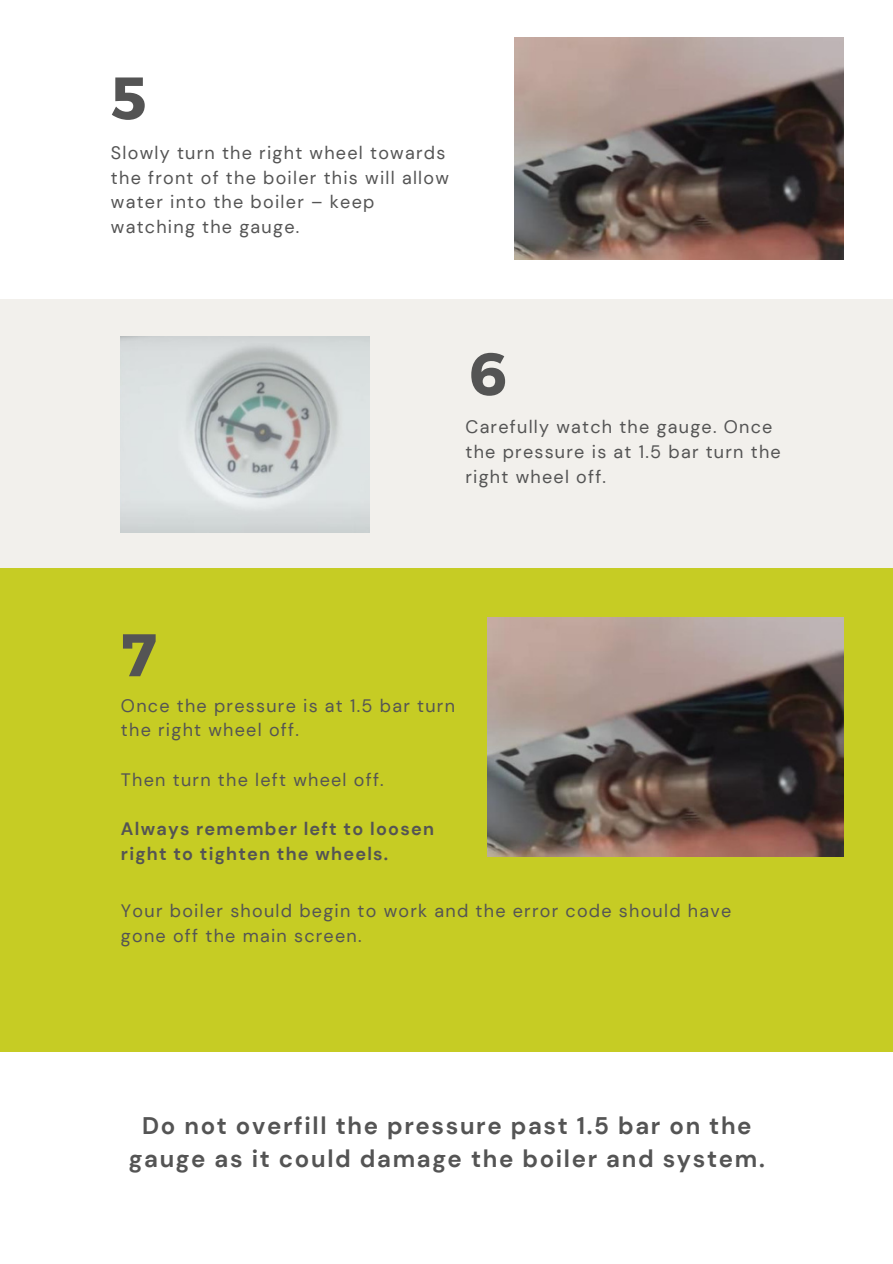
<style>
.page{position:relative;width:893px;height:1264px;background:#fff}
.page>*{position:absolute;margin:0;border:0;box-sizing:border-box;transform-origin:0 0}
.t1{font:700 60px "Montserrat";color:#545454}
.t2{font:700 24px/32.5px "DM Sans";letter-spacing:.07em;color:#545454;text-align:center}
.t3{font:18px/24.8px "DM Sans";letter-spacing:.07em;color:#545454}
.t4{font:700 18px "DM Sans";letter-spacing:.07em;color:#545454}
</style>
<div class="page">
<div style="left:0;top:299px;width:892px;height:278px;background:#f2f0ec"></div>
<div style="left:0;top:568px;width:892px;height:499px;background:#c6cc24"></div>
<img style="left:515px;top:38px;width:328px;height:221px">
<img style="left:121px;top:336px;width:248px;height:197px">
<img style="left:487px;top:617px;width:356px;height:239px">
<div style="left:0;top:1051px;width:892px;height:211px;background:#fff"></div>
<p class="t1" style="left:111px;top:59px;width:37px">5</p>
<p class="t3" style="left:111px;top:140px;width:339px">Slowly turn the right wheel towards the front of the boiler this will allow water into the boiler – keep watching the gauge.</p>
<p class="t1" style="left:469px;top:335px;width:39px">6</p>
<p class="t3" style="left:465px;top:414px;width:317px">Carefully watch the gauge. Once the pressure is at 1.5 bar turn the right wheel off.</p>
<p class="t1" style="left:121px;top:616px;width:37px">7</p>
<p class="t3" style="left:121px;top:693px;width:335px">Once the pressure is at 1.5 bar turn the right wheel off.</p>
<p class="t3" style="left:121px;top:767px;width:264px">Then turn the left wheel off.</p>
<p class="t4" style="left:121px;top:817px;width:314px">Always remember left to loosen</p>
<p class="t4" style="left:121px;top:842px;width:269px">right to tighten the wheels.</p>
<p class="t3" style="left:121px;top:898px;width:611px">Your boiler should begin to work and the error code should have gone off the main screen.</p>
<p class="t2" style="left:129px;top:1109px;width:637px">Do not overfill the pressure past 1.5 bar on the gauge as it could damage the boiler and system.</p>
</div>
